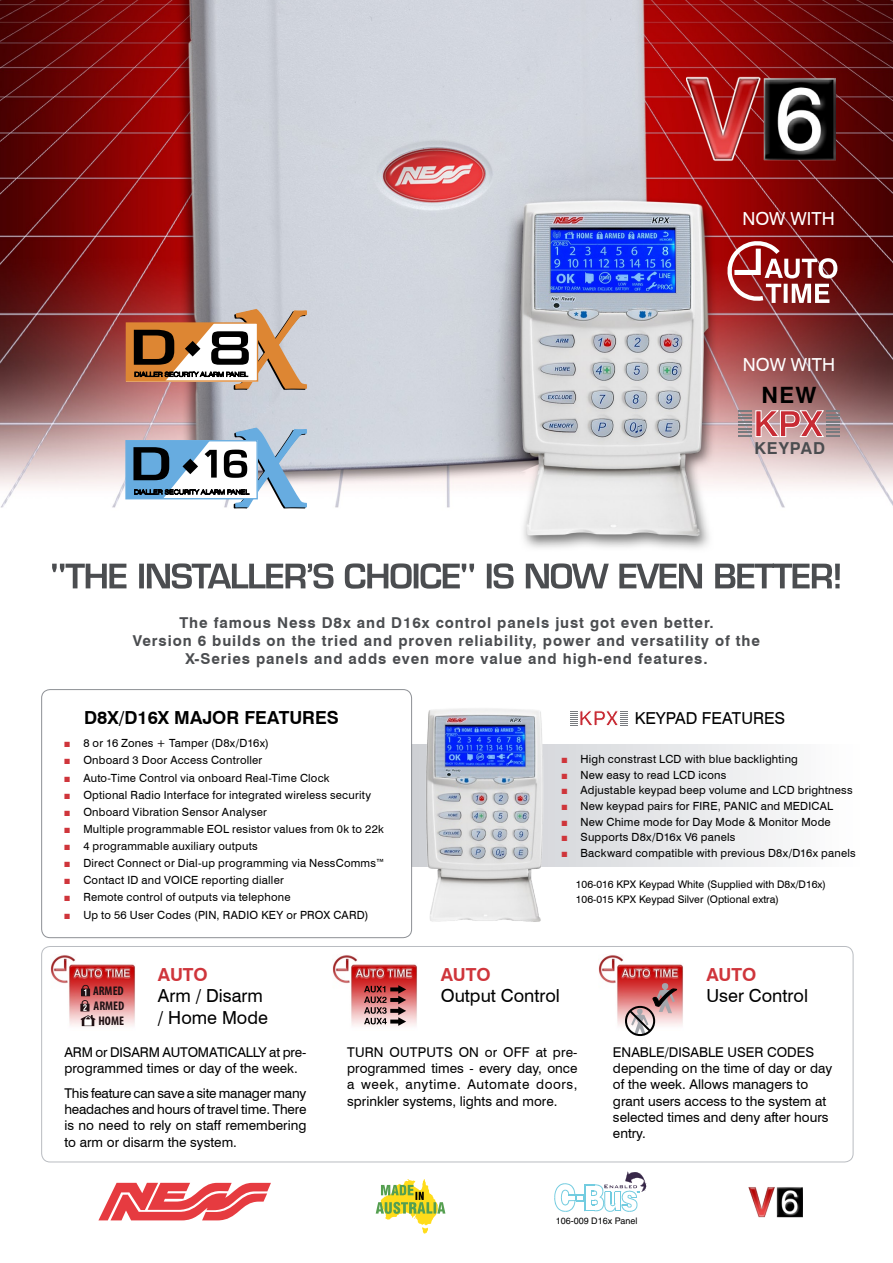
<style>
.page{position:relative;width:893px;height:1263px;background:#fff}
.page>*{position:absolute;margin:0;border:0;box-sizing:border-box;transform-origin:0 0}
.t1{font:700 22.5px "Swiss 721 BT";color:#000}
.t2{font:18px/21.6px "Swiss 721 BT";color:#000}
.t3{font:700 18px "Swiss 721 BT";color:#000}
.t4{font:18px "Swiss 721 BT";color:#fff}
.t5{font:700 18px "Swiss 721 BT";color:#cf353b}
.t6{font:16.5px "Swiss 721 BT";color:#000}
.t7{font:700 16.5px "Swiss 721 BT";color:#4b4d50}
.t8{font:700 15px/18px "Swiss 721 BT";letter-spacing:.06em;color:#4b4d50;text-align:center}
.t9{font:13.5px/16.2px "Swiss 721 BT";color:#000}
.t10{font:700 condensed 12.6px/15.3px "Myriad Pro";color:#211114}
.t11{font:11.25px/17.1px "Swiss 721 BT";letter-spacing:.02em;color:#000}
.t12{font:11.25px/17.1px "Arial";color:#cf353b;text-align:justify}
.t13{font:10.5px/14.1px "Swiss 721 BT";color:#000}
.t14{font:9px "Helvetica";color:#000}
</style>
<div class="page">
<img style="left:0;top:0;width:893px;height:1221px">
<svg style="left:550px;top:745px;width:311px;height:122px"></svg>
<img style="left:598px;top:954px;width:86px;height:77px">
<div style="left:41px;top:946px;width:812px;height:216px;border:1px solid #b9bcc1;border-radius:9px"></div>
<img style="left:332px;top:954px;width:85px;height:77px">
<div style="left:41px;top:689px;width:371px;height:249px;border:1px solid #8d9095;border-radius:9px"></div>
<svg style="left:98px;top:1183px;width:173px;height:37px"></svg>
<svg style="left:376px;top:1179px;width:69px;height:55px"></svg>
<div style="left:555px;top:1166px;width:76px;height:43px;background:#fff"></div>
<svg style="left:554px;top:1171px;width:92px;height:41px"></svg>
<svg style="left:126px;top:309px;width:181px;height:81px"></svg>
<svg style="left:126px;top:428px;width:181px;height:80px"></svg>
<svg style="left:727px;top:241px;width:110px;height:62px"></svg>
<svg style="left:364px;top:985px;width:42px;height:41px;background:#a06a6b"></svg>
<svg style="left:624px;top:981px;width:54px;height:56px"></svg>
<svg style="left:738px;top:410px;width:101px;height:28px;background:#c0888c"></svg>
<img style="left:412px;top:704px;width:138px;height:228px">
<svg style="left:570px;top:710px;width:58px;height:16px"></svg>
<img style="left:687px;top:77px;width:148px;height:85px">
<img style="left:51px;top:954px;width:85px;height:77px">
<img style="left:748px;top:1187px;width:54px;height:31px">
<svg style="left:80px;top:985px;width:15px;height:41px"></svg>
<svg style="left:52px;top:563px;width:788px;height:26px"></svg>
<h2 class="t4" style="left:742px;top:208px;width:94px">NOW WITH</h2>
<h2 class="t4" style="left:743px;top:354px;width:94px">NOW WITH</h2>
<h1 class="t1" style="left:761px;top:381px;width:57px">NEW</h1>
<h3 class="t7" style="left:754px;top:438px;width:60px">Keypad</h3>
<h3 class="t8" style="left:133px;top:613px;width:629px">The famous Ness D8x and D16x control panels just got even better.<br>Version 6 builds on the tried and proven reliability, power and versatility of the<br>X-Series panels and adds even more value and high-end features.</h3>
<p class="t12" style="left:64px;top:735px;width:8px">■ ■ ■ ■ ■ ■ ■ ■ ■ ■ ■</p>
<h2 class="t3" style="left:84px;top:706px;width:184px">D8x/D16x Majo r Featu</h2>
<h2 class="t3" style="left:302px;top:706px;width:25px">res</h2>
<p class="t11" style="left:83px;top:735px;width:303px">8 or 16 Zones + Tamper (D8x/D16x)<br>Onboard 3 Door Access Controller<br>Auto-Time Control via onboard Real-Time Clock<br>Optional Radio Interface for integrated wireless security Onboard Vibration Sensor Analyser<br>Multiple programmable EOL resistor values from 0k to 22k 4 programmable auxiliary outputs<br>Direct Connect or Dial-up programming via NessComms™ Contact ID and VOICE reporting dialler<br>Remote control of outputs via telephone<br>Up to 56 User Codes (PIN, RADIO KEY or PROX CARD)</p>
<h3 class="t6" style="left:635px;top:708px;width:78px">keypad Feat</h3>
<h3 class="t6" style="left:741px;top:708px;width:45px">ures</h3>
<p class="t12" style="left:561px;top:751px;width:8px;line-height:15.6px">■ ■ ■ ■ ■ ■ ■</p>
<p class="t11" style="left:580px;top:751px;width:277px;line-height:15.6px">High constrast LCD with blue backlighting<br>New easy to read LC D icons<br>Adjustable keypad beep volume and LC D brightness New keypad pairs for FIRE, PANIC and MEDICAL New Chime mode for Day Mode &amp; Monitor Mode Supports D8x/D16x V6 panels<br>Backward compatible with previous D8x/D16x panels</p>
<p class="t13" style="left:576px;top:877px;width:252px">106-016 KPX Keypad White (Supplied with D8x/D16x)<br>106-015 KPX Keypad Silver (Optional extra)</p>
<p class="t10" style="left:93px;top:983px;width:33px">ARMED<br>ARMED</p>
<p class="t10" style="left:99px;top:1013px;width:27px">HOME</p>
<h2 class="t5" style="left:158px;top:963px;width:51px">AUTO</h2>
<h2 class="t2" style="left:158px;top:985px;width:111px">Arm / Disarm / Home Mode</h2>
<h2 class="t5" style="left:441px;top:963px;width:51px">AUTO</h2>
<h2 class="t2" style="left:441px;top:985px;width:121px">Output Control</h2>
<h2 class="t5" style="left:706px;top:963px;width:51px">AUTO</h2>
<h2 class="t2" style="left:706px;top:985px;width:103px">User Control</h2>
<p class="t9" style="left:64px;top:1044px;width:244px">Arm or Di sarm auto mati cally at pre&shy;programmed times or day of the week.</p>
<p class="t9" style="left:64px;top:1085px;width:244px;text-align:justify">This feature can save a site manager many headaches and hours of travel time. There is no need to rely on staff remembering to arm or disarm the system.</p>
<p class="t9" style="left:347px;top:1044px;width:122px">Turn outputs on</p>
<p class="t9" style="left:347px;top:1044px;width:232px;text-align:justify;text-indent:138px">or off at pre&shy;programmed times - every day, once a week, anytime. Automate doors, sprinkler systems, lights and more.</p>
<p class="t9" style="left:613px;top:1044px;width:221px;text-indent:192px">s depending on the time of day or day of the week. Allows managers to grant users access to the system at selected times and deny after hours entry.</p>
<p class="t9" style="left:613px;top:1044px;width:174px">Enable/di sable user code</p>
<p class="t14" style="left:556px;top:1216px;width:83px">106-009 D16x Panel</p>
</div>
